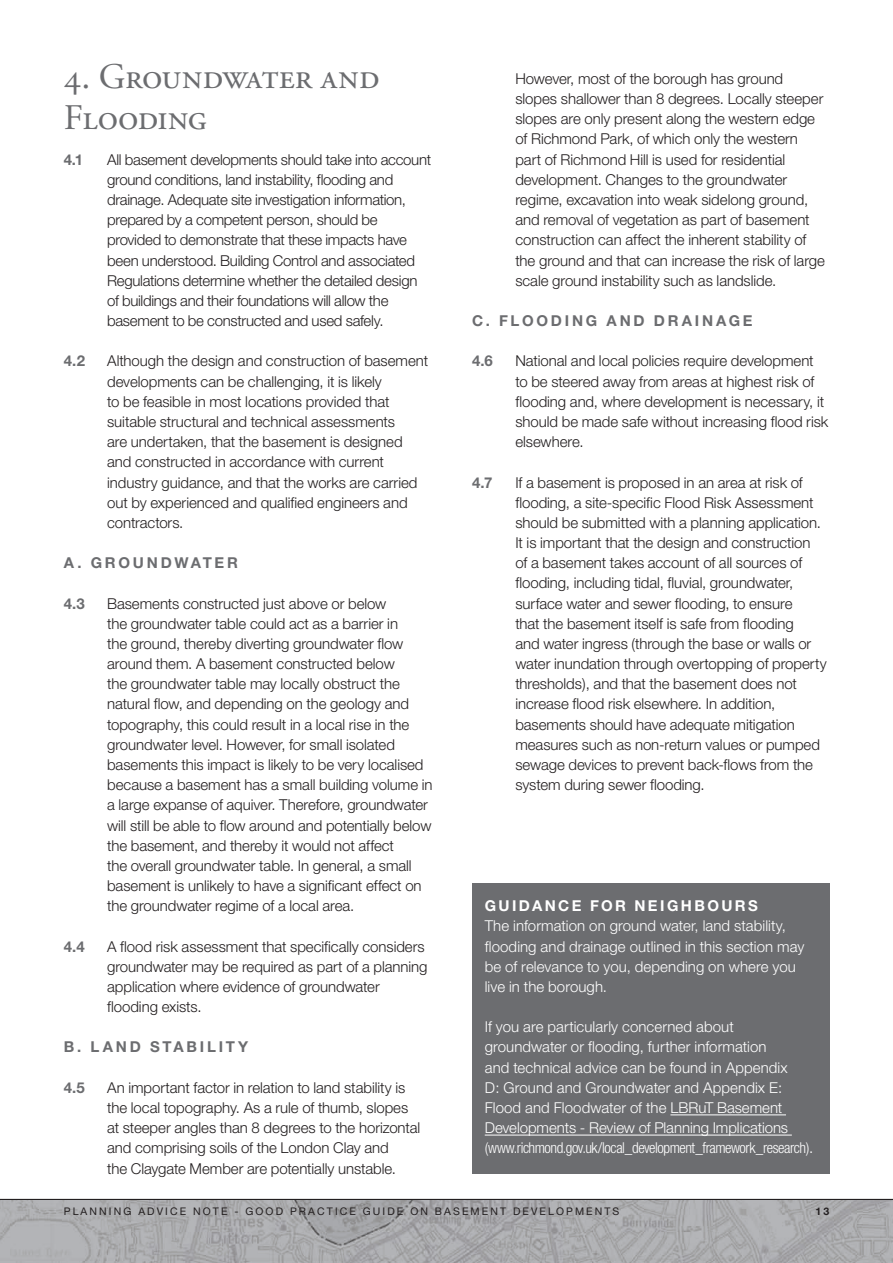
<style>
.page{position:relative;width:893px;height:1263px;background:#fff}
.page>*{position:absolute;margin:0;border:0;box-sizing:border-box;transform-origin:0 0}
.t1{font:36px/40.3px "Adobe Garamond Regular SC";letter-spacing:-.015em;color:#6c6d70}
.t2{font:300 15px/20.2px "Helvetica Neue CE";letter-spacing:-.005em;color:#231f20}
.t3{font:300 15px/20.2px "Helvetica Neue CE";letter-spacing:.005em;color:#fff}
.t4{font:700 15px "Helvetica Neue CE";letter-spacing:.185em;color:#6c6d70}
.t5{font:300 condensed 15px "Helvetica Neue";letter-spacing:-.03em;color:#fff}
.t6{font:700 15px "Helvetica Neue CE";letter-spacing:.16em;color:#fff}
.t7{font:10.5px "Helvetica Neue CE";letter-spacing:.2em;color:#231f20}
.t8{font:700 10.5px "Helvetica Neue CE";color:#231f20}
.s1{font-family:"Helvetica Neue CE";font-stretch:normal}
</style>
<div class="page">
<img style="left:0;top:1200px;width:893px;height:63px">
<hr style="left:0;top:1199px;width:893px;height:1px;background:#231f20">
<div style="left:472px;top:883px;width:357px;height:290px;background:#6c6d70"></div>
<hr style="left:670px;top:1115px;width:116px;height:1px;background:#fff">
<hr style="left:485px;top:1135px;width:307px;height:1px;background:#fff">
<h1 class="t1" style="left:64px;top:58px;width:317px">4. Groundwater and<br>Flooding</h1>
<p class="t4" style="left:64px;top:150px;width:21px">4.1</p>
<p class="t2" style="left:107px;top:149px;width:326px">All basement developments should take into account ground conditions, land instability, flooding and drainage. Adequate site investigation information, prepared by a competent person, should be provided to demonstrate that these impacts have been understood. Building Control and associated Regulations determine whether the detailed design of buildings and their foundations will allow the basement to be constructed and used safely.</p>
<p class="t4" style="left:64px;top:352px;width:23px">4.2</p>
<p class="t2" style="left:107px;top:351px;width:323px">Although the design and construction of basement developments can be challenging, it is likely<br>to be feasible in most locations provided that suitable structural and technical assessments<br>are undertaken, that the basement is designed and constructed in accordance with current industry guidance, and that the works are carried out by experienced and qualified engineers and contractors.</p>
<p class="t4" style="left:64px;top:554px;width:176px">A. GROUNDWATER</p>
<p class="t4" style="left:64px;top:594px;width:23px">4.3</p>
<p class="t2" style="left:107px;top:593px;width:327px">Basements constructed just above or below<br>the groundwater table could act as a barrier in<br>the ground, thereby diverting groundwater flow around them. A basement constructed below<br>the groundwater table may locally obstruct the natural flow, and depending on the geology and topography, this could result in a local rise in the groundwater level. However, for small isolated basements this impact is likely to be very localised because a basement has a small building volume in a large expanse of aquiver. Therefore, groundwater will still be able to flow around and potentially below the basement, and thereby it would not affect<br>the overall groundwater table. In general, a small basement is unlikely to have a significant effect on the groundwater regime of a local area.</p>
<p class="t4" style="left:64px;top:937px;width:22px">4.4</p>
<p class="t2" style="left:107px;top:936px;width:322px">A flood risk assessment that specifically considers groundwater may be required as part of a planning application where evidence of groundwater flooding exists.</p>
<p class="t4" style="left:64px;top:1038px;width:186px">B. LAND STABILITY</p>
<p class="t4" style="left:64px;top:1078px;width:23px">4.5</p>
<p class="t2" style="left:107px;top:1077px;width:315px">An important factor in relation to land stability is the local topography. As a rule of thumb, slopes at steeper angles than 8 degrees to the horizontal and comprising soils of the London Clay and<br>the Claygate Member are potentially unstable.</p>
<p class="t2" style="left:515px;top:68px;width:311px">However, most of the borough has ground slopes shallower than 8 degrees. Locally steeper slopes are only present along the western edge of Richmond Park, of which only the western part of Richmond Hill is used for residential development. Changes to the groundwater regime, excavation into weak sidelong ground, and removal of vegetation as part of basement construction can affect the inherent stability of the ground and that can increase the risk of large scale ground instability such as landslide.</p>
<p class="t4" style="left:472px;top:311px;width:282px">C. FLOODING AND DRAINAGE</p>
<p class="t4" style="left:472px;top:352px;width:22px">4.6</p>
<p class="t2" style="left:515px;top:351px;width:314px">National and local policies require development to be steered away from areas at highest risk of flooding and, where development is necessary, it should be made safe without increasing flood risk elsewhere.</p>
<p class="t4" style="left:472px;top:473px;width:22px">4.7</p>
<p class="t2" style="left:515px;top:472px;width:313px">If a basement is proposed in an area at risk of flooding, a site-specific Flood Risk Assessment should be submitted with a planning application.<br>It is important that the design and construction<br>of a basement takes account of all sources of flooding, including tidal, fluvial, groundwater, surface water and sewer flooding, to ensure<br>that the basement itself is safe from flooding<br>and water ingress (through the base or walls or water inundation through overtopping of property thresholds), and that the basement does not increase flood risk elsewhere. In addition, basements should have adequate mitigation measures such as non-return values or pumped sewage devices to prevent back-flows from the system during sewer flooding.</p>
<p class="t6" style="left:485px;top:897px;width:275px">GUIDANCE FOR NEIGHBOURS</p>
<p class="t3" style="left:485px;top:916px;width:321px">The information on ground water, land stability, flooding and drainage outlined in this section may be of relevance to you, depending on where you live in the borough.</p>
<p class="t3" style="left:485px;top:1017px;width:305px">If you are particularly concerned about groundwater or flooding, further information and technical advice can be found in Appendix D: Ground and Groundwater and Appendix E:<br>Flood and Floodwater of the LBRuT Basement Developments - Review of Planning Implications</p>
<p class="t5" style="left:485px;top:1139px;width:330px">(www.richmond.gov.uk/local_development_framework_research)<span class="s1">.</span></p>
<p class="t7" style="left:64px;top:1205px;width:557px">PLANNING ADVICE NOTE - GOOD PRACTICE GUIDE ON BASEMENT DEVELOPMENTS</p>
<p class="t8" style="left:815px;top:1205px;width:15px">13</p>
</div>
